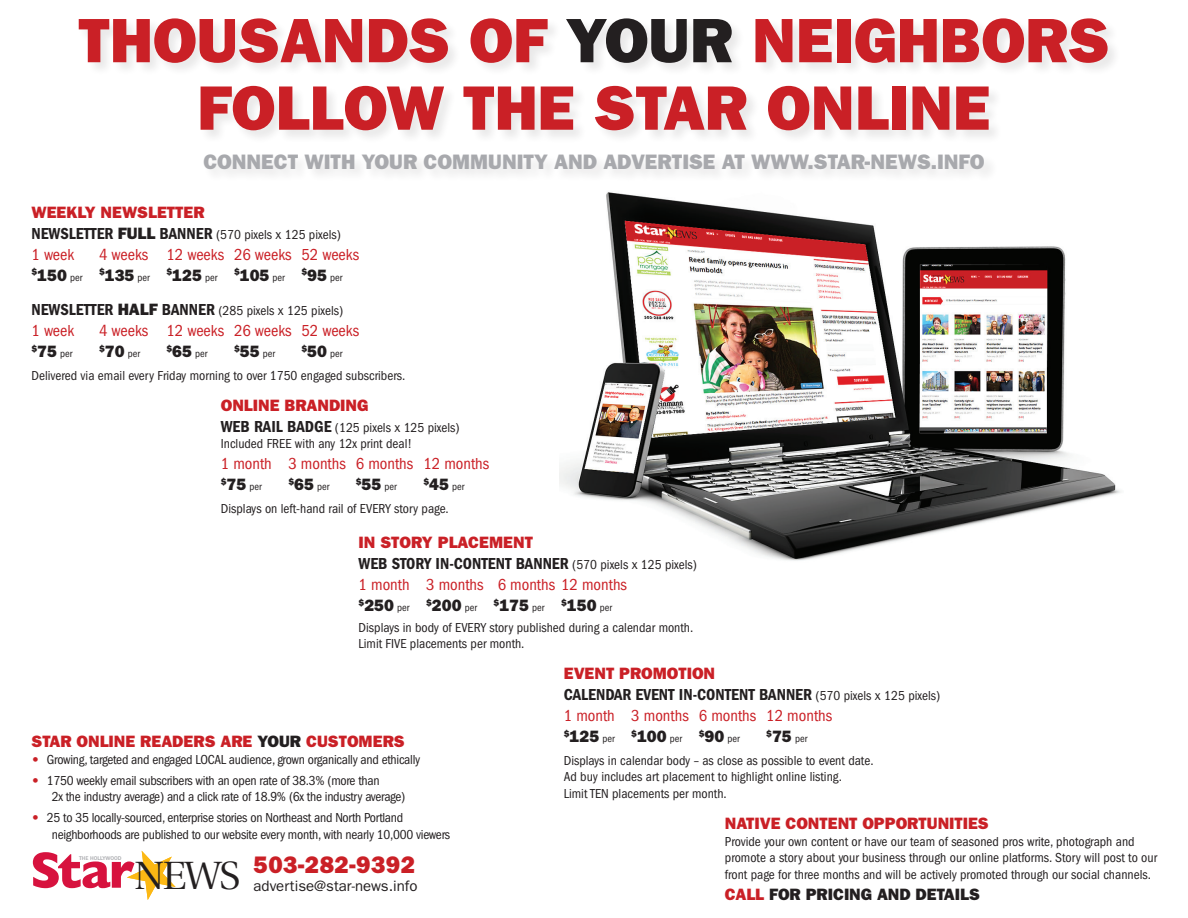
<style>
.page{position:relative;width:1188px;height:918px;background:#fff}
.page>*{position:absolute;margin:0;border:0;box-sizing:border-box;transform-origin:0 0}
.t1{font:800 63px/67.5px "Franklin Gothic";color:#ca2026;text-align:center}
.t2{font:700 51.9px "Gill Sans";color:#d7123e}
.t3{font:39.3px "Utopia Titling";color:#231f20}
.t4{font:800 24px "Franklin Gothic";letter-spacing:.02em;color:#ca2026}
.t5{font:800 21px "Franklin Gothic";color:#a8a9ad}
.t6{font:condensed 16.5px/21px "Franklin Gothic";color:#ca2026}
.t7{font:600 condensed 16.5px/21px "Franklin Gothic";color:#231f20}
.t8{font:800 16.5px "Franklin Gothic";color:#ca2026}
.t9{font:800 16.5px "Franklin Gothic";color:#231f20}
.t10{font:15px "Franklin Gothic";color:#231f20}
.t11{font:condensed 13.5px/16.5px "Franklin Gothic";color:#231f20}
.t12{font:condensed 13.5px/16.5px "Franklin Gothic";letter-spacing:-.02em;color:#231f20}
.t13{font:condensed 10.5px "Franklin Gothic";color:#231f20}
.t14{font:500 5.7px "Franklin Gothic";color:#a8a9ad}
.s1{color:#231f20}
.s2{font-weight:600;font-size:16.5px}
.s3{font-weight:800;font-stretch:normal;font-size:16.5px}
.s4{font-stretch:normal}
.s5{font-weight:400;font-stretch:condensed;font-size:10.5px}
.s6{font-weight:800;font-stretch:normal}
.s7{font-weight:600;color:#231f20}
.s8{font-size:13.5px;color:#231f20}
.s9{font-stretch:normal;font-size:13.5px;color:#231f20}
.s10{font-weight:800;font-stretch:normal;color:#231f20}
.s11{font-size:10.5px;color:#231f20}
.s12{font-weight:800;font-stretch:normal;color:#ca2026}
.s13{font-family:"Utopia Titling";font-weight:400;font-size:39.3px;color:#231f20}
.s14{font-weight:400;font-size:13.5px}
.s15{font-weight:400;font-stretch:normal;font-size:13.5px}
.s16{font-weight:400;color:#ca2026}
.s17{font-weight:400;font-size:10.5px}
.s18{color:#ca2026}
</style>
<div class="page">
<div style="left:78px;top:18px;width:1044px;height:165px;background:#231f20;opacity:.1"></div>
<img style="left:559px;top:192px;width:562px;height:369px">
<h1 class="t1" style="left:78px;top:7px;width:1033px">THOUSANDS OF <span class="s1">YOUR</span> NEIGHBORS<br>FOLLOW THE STAR ONLINE</h1>
<h3 class="t5" style="left:203px;top:149px;width:783px">CONNECT WITH YOUR COMMUNITY AND ADVERTISE AT WWW.STAR-NEWS.INFO</h3>
<p class="t8" style="left:32px;top:202px;width:175px">WEEKLY NEWSLETTER</p>
<p class="t11" style="left:32px;top:226px;width:311px"><span class="s2">NEWSLETTER</span> <span class="s3">FULL</span> <span class="s2">BANNER</span> (570 pixels <span class="s4">x</span> 125 pixels)</p>
<p class="t6" style="left:32px;top:244px;width:44px">1 week</p>
<p class="t6" style="left:99px;top:244px;width:262px">4 weeks 12 weeks 26 weeks 52 weeks</p>
<p class="t9" style="left:32px;top:265px;width:52px"><sup>$</sup>150 <span class="s5">per</span></p>
<p class="t9" style="left:99px;top:265px;width:52px"><sup>$</sup>135 <span class="s5">per</span></p>
<p class="t9" style="left:166px;top:265px;width:52px"><sup>$</sup>125 <span class="s5">per</span></p>
<p class="t9" style="left:234px;top:265px;width:52px"><sup>$</sup>105 <span class="s5">per</span></p>
<p class="t13" style="left:302px;top:271px;width:43px"><sup>$</sup><span class="s3">95</span> per</p>
<p class="t11" style="left:32px;top:302px;width:313px"><span class="s2">NEWSLETTER</span> <span class="s3">HALF</span> <span class="s2">BANNER</span> (285 pixels <span class="s4">x</span> 125 pixels)</p>
<p class="t6" style="left:32px;top:320px;width:44px">1 week</p>
<p class="t6" style="left:99px;top:320px;width:262px">4 weeks 12 weeks 26 weeks 52 weeks</p>
<p class="t13" style="left:32px;top:348px;width:43px"><sup>$</sup><span class="s3">75</span> per</p>
<p class="t13" style="left:99px;top:348px;width:43px"><sup>$</sup><span class="s3">70</span> per</p>
<p class="t13" style="left:166px;top:348px;width:43px"><sup>$</sup><span class="s3">65</span> per</p>
<p class="t13" style="left:234px;top:348px;width:43px"><sup>$</sup><span class="s3">55</span> per</p>
<p class="t13" style="left:302px;top:348px;width:43px"><sup>$</sup><span class="s3">50</span> per</p>
<p class="t11" style="left:32px;top:367px;width:375px">Delivered via email every Friday morning to over 1750 engaged subscribers.</p>
<p class="t8" style="left:221px;top:395px;width:149px">ONLINE BRANDING</p>
<p class="t11" style="left:221px;top:419px;width:240px"><span class="s2">WEB RAIL BADGE</span> (125 pixels <span class="s4">x</span> 125 pixels)<br>Included FREE with any 12x print deal!</p>
<p class="t6" style="left:221px;top:454px;width:270px">1 month 3 months 6 months 12 months</p>
<p class="t13" style="left:221px;top:481px;width:43px"><sup>$</sup><span class="s3">75</span> per</p>
<p class="t13" style="left:288px;top:481px;width:43px"><sup>$</sup><span class="s3">65</span> per</p>
<p class="t13" style="left:356px;top:481px;width:43px"><sup>$</sup><span class="s3">55</span> per</p>
<p class="t13" style="left:423px;top:481px;width:43px"><sup>$</sup><span class="s3">45</span> per</p>
<p class="t11" style="left:221px;top:500px;width:230px">Displays on left-hand rail of EVERY story page.</p>
<p class="t6" style="left:359px;top:532px;width:340px"><span class="s6">IN STORY PLACEMENT<br></span><span class="s7">WEB STORY IN-CONTENT BANNER</span> <span class="s8">(570 pixels</span> <span class="s9">x</span> <span class="s8">125 pixels)<br></span>1 month 3 months 6 months 12 months<br><sup>$</sup><span class="s10">250</span> <span class="s11">per</span></p>
<p class="t9" style="left:426px;top:596px;width:52px"><sup>$</sup>200 <span class="s5">per</span></p>
<p class="t9" style="left:494px;top:596px;width:52px"><sup>$</sup>175 <span class="s5">per</span></p>
<p class="t9" style="left:561px;top:596px;width:52px"><sup>$</sup>150 <span class="s5">per</span></p>
<p class="t11" style="left:359px;top:619px;width:336px">Displays in body of EVERY story published during a calendar month.<br>Limit FIVE placements per month.</p>
<p class="t8" style="left:32px;top:732px;width:375px">STAR ONLINE READERS ARE <span class="s1">YOUR</span> CUSTOMERS</p>
<p class="t12" style="left:32px;top:751px;width:390px"><span class="s12">•</span> Growing, targeted and engaged LOCAL audience, grown organically and ethically</p>
<p class="t12" style="left:52px;top:772px;width:355px;text-indent:-20px"><span class="s12">•</span> 1750 weekly email subscribers with an open rate of 38.3% (more than<br>2x the industry average) and a click rate of 18.9% (6x the industry average)</p>
<p class="t12" style="left:52px;top:810px;width:400px;text-indent:-20px"><span class="s12">•</span> 25 to 35 locally-sourced, enterprise stories on Northeast and North Portland neighborhoods are published to our website every month, with nearly 10,000 viewers</p>
<h3 class="t4" style="left:254px;top:851px;width:163px">503-282-9392</h3>
<p class="t10" style="left:254px;top:877px;width:166px">advertise@star-news.info</p>
<h2 class="t2" style="left:30px;top:840px;width:194px">Star<span class="s13">NEW</span></h2>
<h3 class="t3" style="left:219px;top:854px;width:24px">S</h3>
<p class="t14" style="left:79px;top:855px;width:44px">THE HOLLYWOOD</p>
<p class="t7" style="left:564px;top:664px;width:378px"><span class="s12">EVENT PROMOTION<br></span>CALENDAR EVENT IN-CONTENT BANNER <span class="s14">(570 pixels</span> <span class="s15">x</span> <span class="s14">125 pixels)<br></span><span class="s16">1 month 3 months 6 months 12 months<br></span><sup>$</sup><span class="s6">125</span> <span class="s17">per</span></p>
<p class="t9" style="left:631px;top:727px;width:52px"><sup>$</sup>100 <span class="s5">per</span></p>
<p class="t13" style="left:699px;top:733px;width:43px"><sup>$</sup><span class="s3">90</span> per</p>
<p class="t13" style="left:766px;top:733px;width:43px"><sup>$</sup><span class="s3">75</span> per</p>
<p class="t11" style="left:564px;top:752px;width:311px">Displays in calendar body – as close as possible to event date.<br>Ad buy includes art placement to highlight online listing.<br>Limit TEN placements per month.</p>
<p class="t8" style="left:725px;top:814px;width:265px">NATIVE CONTENT OPPORTUNITIES</p>
<p class="t11" style="left:725px;top:833px;width:434px">Provide your own content or have our team of seasoned pros write, photograph and promote a story about your business through our online platforms. Story will post to our front page for three months and will be actively promoted through our social channels.</p>
<p class="t9" style="left:725px;top:884px;width:257px"><span class="s18">CALL</span> FOR PRICING AND DETAILS</p>
</div>
